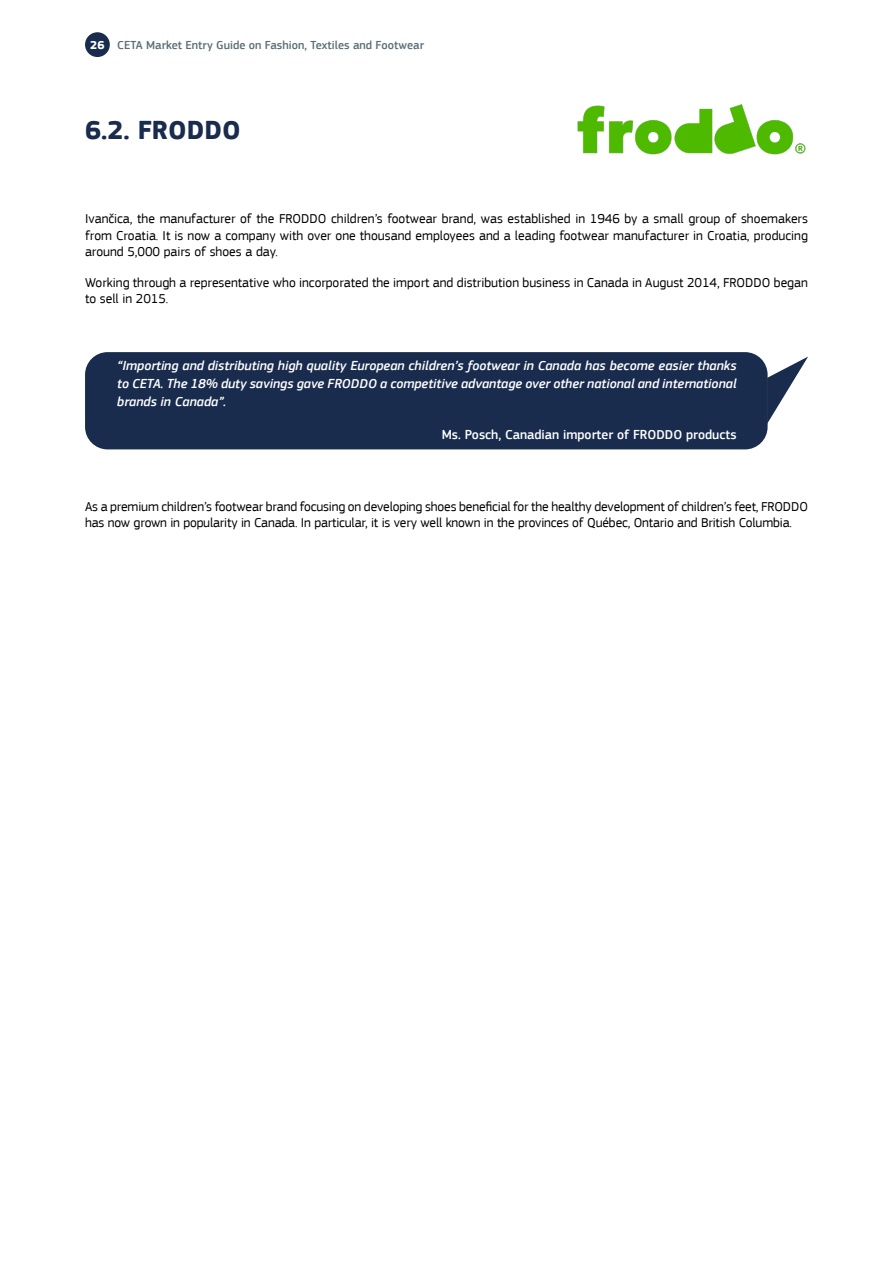
<style>
.page{position:relative;width:893px;height:1263px;background:#fff}
.page>*{position:absolute;margin:0;border:0;box-sizing:border-box;transform-origin:0 0}
.t1{font:700 27px "EC Square Sans Pro";color:#192c4e}
.t2{font:13.5px/16.2px "EC Square Sans Pro";letter-spacing:-.01em;color:#000}
.t3{font:italic 500 13.5px/18px "EC Square Sans Pro";color:#fff;text-align:justify}
.t4{font:500 13.5px "EC Square Sans Pro";color:#fff}
.t5{font:500 12px "EC Square Sans Pro";color:#5c6e75}
.s1{font-weight:700;color:#fff}
</style>
<div class="page">
<div style="left:85px;top:32px;width:25px;height:25px;background:#192c4e;border-radius:50%"></div>
<img style="left:577px;top:104px;width:229px;height:51px">
<svg style="left:768px;top:357px;width:40px;height:66px"></svg>
<div style="left:85px;top:352px;width:683px;height:97px;background:#192c4e;border-radius:22px"></div>
<p class="t5" style="left:90px;top:38px;width:335px"><span class="s1">26</span> CETA Market Entry Guide on Fashion, Textiles and Footwear</p>
<h1 class="t1" style="left:85px;top:114px;width:157px">6.2. FRODDO</h1>
<p class="t2" style="left:85px;top:211px;width:724px;text-align:justify">Ivančica, the manufacturer of the FRODDO children’s footwear brand, was established in 1946 by a small group of shoemakers from Croatia. It is now a company with over one thousand employees and a leading footwear manufacturer in Croatia, producing around 5,000 pairs of shoes a day.</p>
<p class="t2" style="left:85px;top:275px;width:724px">Working through a representative who incorporated the import and distribution business in Canada in August 2014, FRODDO began to sell in 2015.</p>
<p class="t3" style="left:117px;top:357px;width:621px">“Importing and distributing high quality European children’s footwear in Canada has become easier thanks to CETA. The 18% duty savings gave FRODDO a competitive advantage over other national and international brands in Canada”.</p>
<p class="t4" style="left:442px;top:427px;width:296px">Ms. Posch, Canadian importer of FRODDO products</p>
<p class="t2" style="left:85px;top:498px;width:724px">As a premium children’s footwear brand focusing on developing shoes beneficial for the healthy development of children’s feet, FRODDO has now grown in popularity in Canada. In particular, it is very well known in the provinces of Québec, Ontario and British Columbia.</p>
</div>
